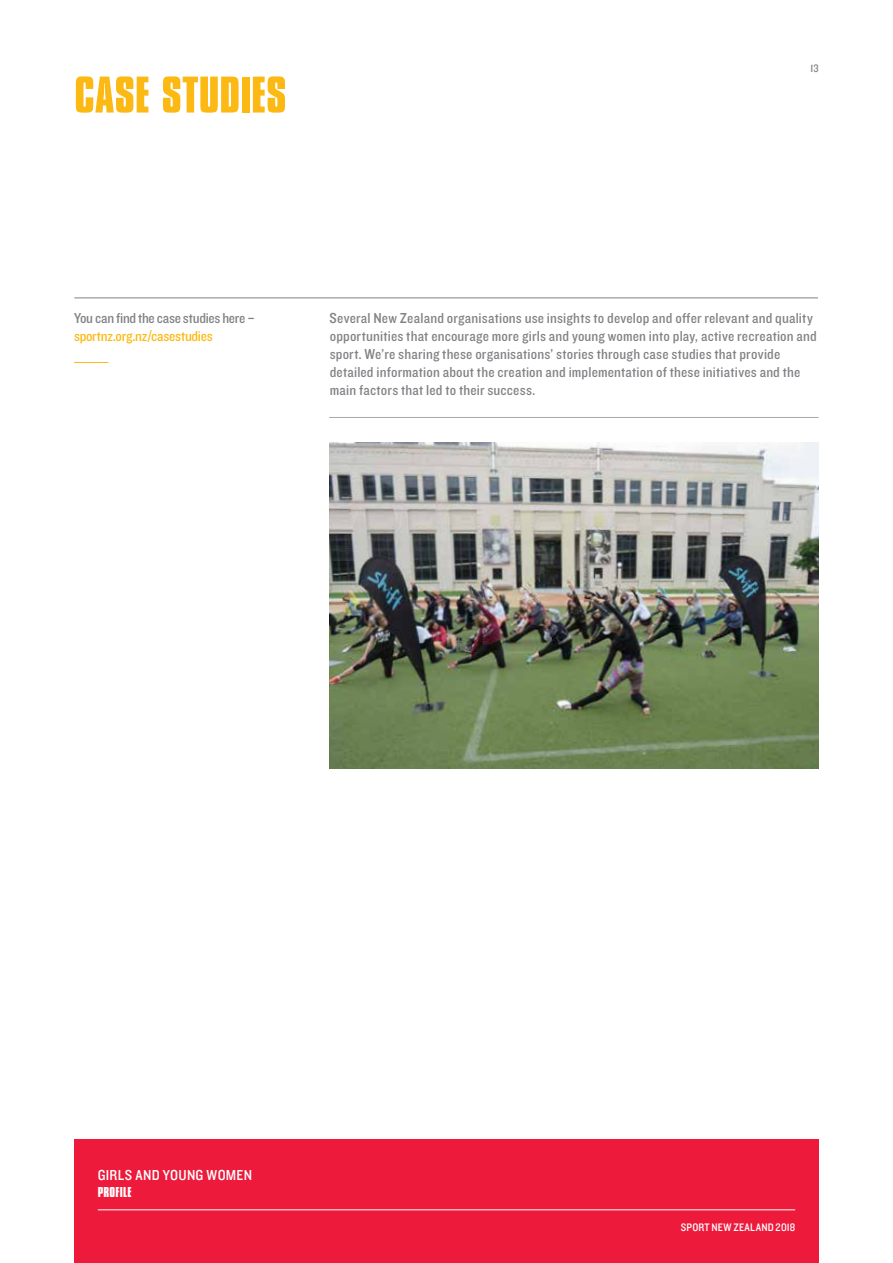
<style>
.page{position:relative;width:893px;height:1263px;background:#fff}
.page>*{position:absolute;margin:0;border:0;box-sizing:border-box;transform-origin:0 0}
.t1{font:54px "Compacta Bld";letter-spacing:.005em;color:#fdb913}
.t2{font:15px/18px "Knockout 30 Junior Welterwt";letter-spacing:.01em;color:#808285}
.t3{font:15px "Knockout 30 Junior Welterwt";letter-spacing:-.015em;color:#808285}
.t4{font:15px "Knockout 30 Junior Welterwt";letter-spacing:-.015em;color:#fdb913}
.t5{font:15px "Knockout 30 Junior Welterwt";letter-spacing:.02em;color:#fff}
.t6{font:15px "Compacta Bld";letter-spacing:.015em;color:#fff}
.t7{font:11.25px "Knockout 30 Junior Welterwt";letter-spacing:.02em;color:#fff}
.t8{font:11.25px "Knockout 30 Junior Welterwt";color:#808285}
</style>
<div class="page">
<div style="left:74px;top:1140px;width:745px;height:123px;background:#ed1a3b"></div>
<hr style="left:98px;top:1209px;width:697px;height:1px;background:#fff">
<hr style="left:329px;top:417px;width:490px;height:1px;background:#a7a9ac">
<hr style="left:74px;top:298px;width:744px;height:1px;background:#808285">
<img style="left:330px;top:442px;width:489px;height:326px">
<hr style="left:74px;top:362px;width:34px;height:1px;background:#fdb913">
<h1 class="t1" style="left:74px;top:59px;width:213px">CASE STUDIES</h1>
<p class="t8" style="left:810px;top:61px;width:10px">13</p>
<p class="t3" style="left:74px;top:307px;width:182px">You can find the case studies here –</p>
<p class="t4" style="left:74px;top:325px;width:140px">sportnz.org.nz/casestudies</p>
<p class="t2" style="left:330px;top:309px;width:489px">Several New Zealand organisations use insights to develop and offer relevant and quality opportunities that encourage more girls and young women into play, active recreation and sport. We’re sharing these organisations’ stories through case studies that provide detailed information about the creation and implementation of these initiatives and the main factors that led to their success.</p>
<p class="t5" style="left:98px;top:1165px;width:156px">GIRLS AND YOUNG WOMEN</p>
<p class="t6" style="left:98px;top:1182px;width:35px">PROFILE</p>
<p class="t7" style="left:681px;top:1220px;width:116px">SPORT NEW ZEALAND 2018</p>
</div>
